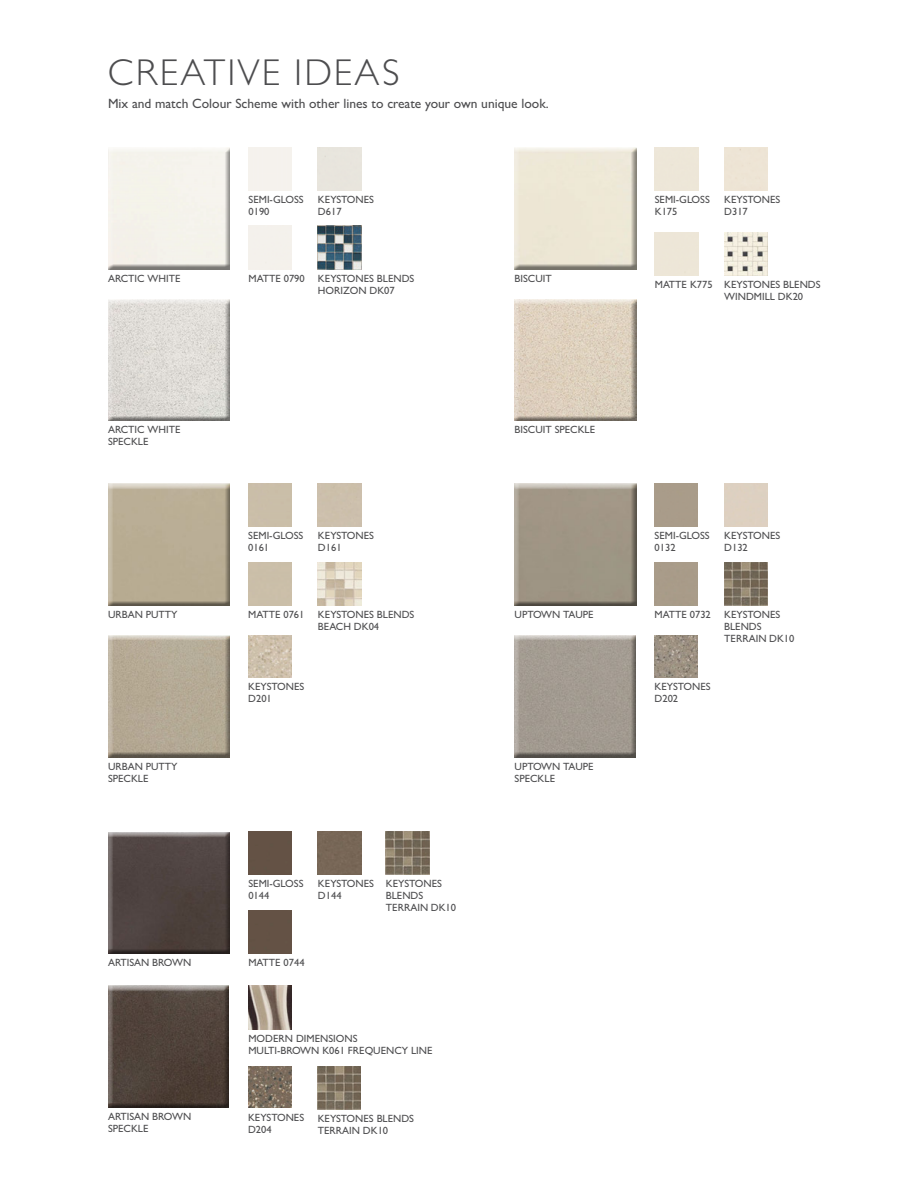
<style>
.page{position:relative;width:918px;height:1188px;background:#fff}
.page>*{position:absolute;margin:0;border:0;box-sizing:border-box;transform-origin:0 0}
.SS_Product_Name__Int{font:300 37.5px "Gill Sans MT Std";letter-spacing:.055em;color:#4d4d4f}
.SS_Swatch_Color{font:500 13.5px "Gill Sans MT Std";color:#4d4d4f}
.SS_Swatch_Color-2{font:500 10.5px/12px "Gill Sans MT Std";color:#4d4d4f}
</style>
<div class="page">
<img style="left:318px;top:226px;width:43px;height:43px">
<div style="left:108px;top:148px;width:122px;height:121px;background:#f4f3eb"></div>
<div style="left:108px;top:299px;width:122px;height:122px;background:#000;opacity:.5"></div>
<div style="left:515px;top:148px;width:121px;height:121px;background:#000;opacity:.5"></div>
<img style="left:724px;top:232px;width:43px;height:43px">
<div style="left:515px;top:299px;width:121px;height:122px;background:#000;opacity:.5"></div>
<img style="left:318px;top:562px;width:43px;height:44px">
<div style="left:108px;top:484px;width:122px;height:121px;background:#000;opacity:.5"></div>
<img style="left:248px;top:636px;width:43px;height:41px">
<div style="left:108px;top:636px;width:122px;height:121px;background:#000;opacity:.5"></div>
<div style="left:515px;top:484px;width:121px;height:121px;background:#000;opacity:.5"></div>
<img style="left:655px;top:636px;width:43px;height:41px">
<div style="left:515px;top:636px;width:120px;height:121px;background:#000;opacity:.5"></div>
<div style="left:248px;top:831px;width:44px;height:43px;background:#645245"></div>
<div style="left:318px;top:831px;width:43px;height:43px;background:#776757"></div>
<img style="left:248px;top:986px;width:44px;height:43px">
<div style="left:248px;top:910px;width:44px;height:44px;background:#645245"></div>
<img style="left:386px;top:831px;width:43px;height:43px">
<div style="left:108px;top:832px;width:122px;height:122px;background:#000;opacity:.5"></div>
<img style="left:248px;top:1066px;width:43px;height:42px">
<img style="left:318px;top:1066px;width:43px;height:43px">
<div style="left:108px;top:986px;width:121px;height:121px;background:#000;opacity:.5"></div>
<img style="left:724px;top:562px;width:43px;height:44px">
<p class="SS_Product_Name__Int" style="left:108px;top:50px;width:293px">CREATIVE IDEAS</p>
<p class="SS_Swatch_Color" style="left:108px;top:96px;width:442px">Mix and match Colour Scheme with other lines to create your own unique look.</p>
<p class="SS_Swatch_Color-2" style="left:108px;top:272px;width:74px">ARCTIC WHITE</p>
<p class="SS_Swatch_Color-2" style="left:108px;top:424px;width:74px">ARCTIC WHITE<br>SPECKLE</p>
<p class="SS_Swatch_Color-2" style="left:249px;top:194px;width:57px">SEMI-GLOSS<br>0190</p>
<p class="SS_Swatch_Color-2" style="left:318px;top:194px;width:58px">KEYSTONES<br>D617</p>
<p class="SS_Swatch_Color-2" style="left:249px;top:272px;width:58px">MATTE 0790</p>
<p class="SS_Swatch_Color-2" style="left:318px;top:272px;width:98px">KEYSTONES BLENDS<br>HORIZON DK07</p>
<p class="SS_Swatch_Color-2" style="left:248px;top:529px;width:57px">SEMI-GLOSS<br>0161</p>
<p class="SS_Swatch_Color-2" style="left:318px;top:529px;width:58px">KEYSTONES<br>D161</p>
<p class="SS_Swatch_Color-2" style="left:515px;top:272px;width:39px">BISCUIT</p>
<p class="SS_Swatch_Color-2" style="left:515px;top:424px;width:82px">BISCUIT SPECKLE</p>
<p class="SS_Swatch_Color-2" style="left:655px;top:194px;width:57px">SEMI-GLOSS<br>K175</p>
<p class="SS_Swatch_Color-2" style="left:724px;top:194px;width:58px">KEYSTONES<br>D317</p>
<p class="SS_Swatch_Color-2" style="left:655px;top:278px;width:59px">MATTE K775</p>
<p class="SS_Swatch_Color-2" style="left:724px;top:278px;width:98px">KEYSTONES BLENDS<br>WINDMILL DK20</p>
<p class="SS_Swatch_Color-2" style="left:655px;top:529px;width:57px">SEMI-GLOSS<br>0132</p>
<p class="SS_Swatch_Color-2" style="left:724px;top:529px;width:58px">KEYSTONES<br>D132</p>
<p class="SS_Swatch_Color-2" style="left:108px;top:609px;width:71px">URBAN PUTTY</p>
<p class="SS_Swatch_Color-2" style="left:248px;top:608px;width:58px">MATTE 0761</p>
<p class="SS_Swatch_Color-2" style="left:318px;top:608px;width:98px">KEYSTONES BLENDS<br>BEACH DK04</p>
<p class="SS_Swatch_Color-2" style="left:515px;top:608px;width:81px">UPTOWN TAUPE</p>
<p class="SS_Swatch_Color-2" style="left:655px;top:608px;width:58px">MATTE 0732</p>
<p class="SS_Swatch_Color-2" style="left:724px;top:608px;width:72px">KEYSTONES<br>BLENDS<br>TERRAIN DK10</p>
<p class="SS_Swatch_Color-2" style="left:248px;top:680px;width:58px">KEYSTONES<br>D201</p>
<p class="SS_Swatch_Color-2" style="left:655px;top:680px;width:58px">KEYSTONES<br>D202</p>
<p class="SS_Swatch_Color-2" style="left:108px;top:760px;width:71px">URBAN PUTTY<br>SPECKLE</p>
<p class="SS_Swatch_Color-2" style="left:515px;top:760px;width:81px">UPTOWN TAUPE<br>SPECKLE</p>
<p class="SS_Swatch_Color-2" style="left:248px;top:877px;width:57px">SEMI-GLOSS<br>0144</p>
<p class="SS_Swatch_Color-2" style="left:318px;top:877px;width:58px">KEYSTONES<br>D144</p>
<p class="SS_Swatch_Color-2" style="left:386px;top:877px;width:72px">KEYSTONES<br>BLENDS<br>TERRAIN DK10</p>
<p class="SS_Swatch_Color-2" style="left:108px;top:956px;width:85px">ARTISAN BROWN</p>
<p class="SS_Swatch_Color-2" style="left:248px;top:956px;width:58px">MATTE 0744</p>
<p class="SS_Swatch_Color-2" style="left:248px;top:1032px;width:111px">MODERN DIMENSIONS</p>
<p class="SS_Swatch_Color-2" style="left:248px;top:1044px;width:186px">MULTI-BROWN K061 FREQUENCY LINE</p>
<p class="SS_Swatch_Color-2" style="left:108px;top:1110px;width:85px">ARTISAN BROWN<br>SPECKLE</p>
<p class="SS_Swatch_Color-2" style="left:248px;top:1111px;width:58px">KEYSTONES<br>D204</p>
<p class="SS_Swatch_Color-2" style="left:318px;top:1112px;width:98px">KEYSTONES BLENDS<br>TERRAIN DK10</p>
</div>
